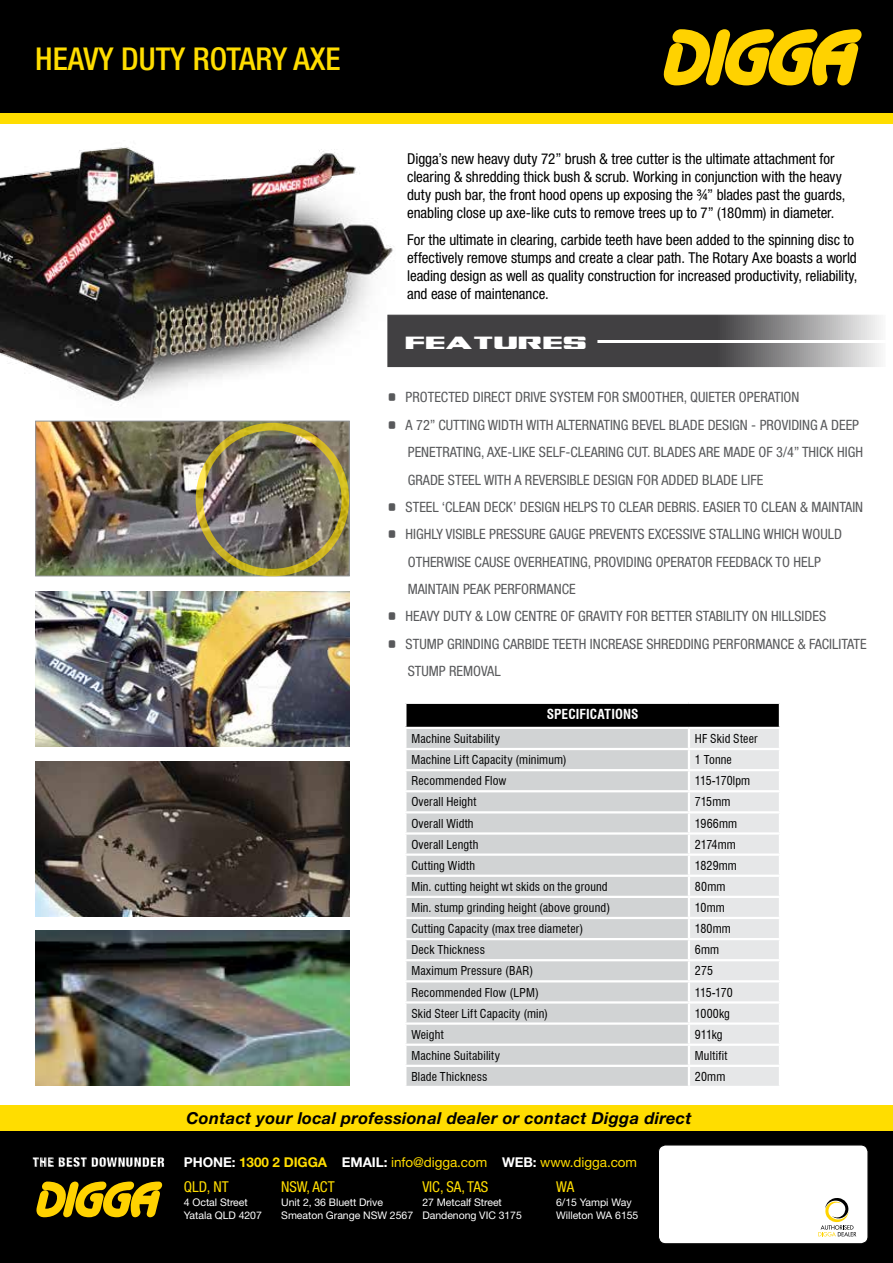
<style>
.page{position:relative;width:893px;height:1263px;background:#fff}
.page>*{position:absolute;margin:0;border:0;box-sizing:border-box;transform-origin:0 0}
.t1{font:700 33px "Tigershark";letter-spacing:-.005em;color:#fff}
.t2{font:500 condensed 31.5px "Helvetica Neue LT Std";color:#fd0}
.t3{font:italic 700 16.5px "Helvetica Neue LT Std";letter-spacing:.02em;color:#000}
.t4{font:condensed 15px/18px "Helvetica Neue LT Std";letter-spacing:-.005em;color:#000}
.t5{font:condensed 15px "Helvetica Neue LT Std";letter-spacing:-.005em;color:#fd0}
.t6{font:condensed 14.25px/27.3px "Helvetica Neue LT Std";color:#58595b}
.t7{font:13.5px "Helvetica Neue LT Std";letter-spacing:-.005em;color:#fd0}
.t8{font:900 condensed 13.5px "Helvetica Neue LT Std";letter-spacing:.02em;color:#fff}
.t9{font:700 condensed 13.5px "Swiss 721 BT";letter-spacing:.005em;color:#fff}
.t10{font:condensed 12px "Swiss 721 BT";letter-spacing:.015em;color:#000}
.t11{font:10.5px/13.5px "Helvetica Neue LT Std";letter-spacing:-.005em;color:#fff}
.s1{font-family:"Tigershark";font-weight:700;font-stretch:normal;font-size:27px}
.s2{font-weight:700;color:#fff}
.s3{font-weight:700}
</style>
<div class="page">
<div style="left:0;top:0;width:893px;height:114px;background:#000"></div>
<div style="left:0;top:113px;width:893px;height:10px;background:#fd0"></div>
<svg style="left:664px;top:29px;width:198px;height:57px"></svg>
<div style="left:0;top:1130px;width:893px;height:133px;background:#000"></div>
<div style="left:0;top:1106px;width:893px;height:25px;background:#fd0"></div>
<div style="left:658px;top:1144px;width:210px;height:100px;background:#fff;border-radius:8px"></div>
<div style="left:658px;top:1145px;width:210px;height:99px;border:1px solid #000;border-radius:7px"></div>
<svg style="left:818px;top:1198px;width:38px;height:38px"></svg>
<svg style="left:36px;top:1181px;width:126px;height:36px"></svg>
<div style="left:32px;top:1157px;width:133px;height:10px;background:#000;opacity:.75"></div>
<img style="left:0;top:123px;width:399px;height:283px">
<img style="left:37px;top:423px;width:311px;height:151px">
<div style="left:35px;top:421px;width:315px;height:155px;border:1px solid #939598"></div>
<div style="left:405px;top:703px;width:375px;height:25px;background:#000"></div>
<div style="left:406px;top:729px;width:282px;height:357px;background:#d1d3d4"></div>
<hr style="left:404px;top:702px;width:285px;height:2px;background:#fff">
<hr style="left:404px;top:704px;width:2px;height:23px;background:#fff">
<hr style="left:689px;top:702px;width:92px;height:2px;background:#fff">
<hr style="left:779px;top:704px;width:2px;height:23px;background:#fff">
<hr style="left:404px;top:727px;width:285px;height:2px;background:#fff">
<hr style="left:689px;top:727px;width:92px;height:2px;background:#fff">
<hr style="left:404px;top:748px;width:285px;height:2px;background:#fff">
<hr style="left:404px;top:769px;width:285px;height:2px;background:#fff">
<hr style="left:404px;top:790px;width:285px;height:2px;background:#fff">
<hr style="left:404px;top:811px;width:285px;height:2px;background:#fff">
<hr style="left:404px;top:832px;width:285px;height:3px;background:#fff">
<hr style="left:404px;top:853px;width:285px;height:3px;background:#fff">
<hr style="left:404px;top:875px;width:285px;height:2px;background:#fff">
<hr style="left:404px;top:896px;width:285px;height:2px;background:#fff">
<hr style="left:404px;top:917px;width:285px;height:2px;background:#fff">
<hr style="left:404px;top:938px;width:285px;height:2px;background:#fff">
<hr style="left:404px;top:959px;width:285px;height:2px;background:#fff">
<hr style="left:404px;top:980px;width:285px;height:2px;background:#fff">
<hr style="left:404px;top:1001px;width:285px;height:2px;background:#fff">
<hr style="left:404px;top:1022px;width:285px;height:3px;background:#fff">
<hr style="left:404px;top:1043px;width:285px;height:3px;background:#fff">
<hr style="left:404px;top:1065px;width:285px;height:2px;background:#fff">
<svg style="left:688px;top:729px;width:91px;height:357px"></svg>
<div style="left:196px;top:423px;width:153px;height:153px;border:8px solid #fd0;border-radius:50%"></div>
<img style="left:35px;top:761px;width:314px;height:156px">
<img style="left:35px;top:591px;width:315px;height:156px">
<img style="left:35px;top:930px;width:315px;height:156px">
<svg style="left:387px;top:315px;width:494px;height:52px;fill:#414042"></svg>
<hr style="left:597px;top:340px;width:289px;height:3px;background:#fff">
<h2 class="t2" style="left:35px;top:40px;width:307px">HEAVY DUTY ROTARY AXE</h2>
<p class="t4" style="left:407px;top:149px;width:440px">Digga’s new heavy duty 72” brush &amp; tree cutter is the ultimate attachment for clearing &amp; shredding thick bush &amp; scrub. Working in conjunction with the heavy duty push bar, the front hood opens up exposing the ¾” blades past the guards, enabling close up axe-like cuts to remove trees up to 7” (180mm) in diameter.</p>
<p class="t4" style="left:407px;top:230px;width:452px">For the ultimate in clearing, carbide teeth have been added to the spinning disc to effectively remove stumps and create a clear path. The Rotary Axe boasts a world leading design as well as quality construction for increased productivity, reliability, and ease of maintenance.</p>
<h1 class="t1" style="left:404px;top:327px;width:183px">features</h1>
<p class="t6" style="left:387px;top:384px;width:413px"><span class="s1">•</span> PROTECTED DIRECT DRIVE SYSTEM FOR SMOOTHER, QUIETER OPERATION</p>
<p class="t6" style="left:408px;top:411px;width:457px;text-indent:-20px"><span class="s1">•</span> A 72” CUTTING WIDTH WITH ALTERNATING BEVEL BLADE DESIGN - PROVIDING A DEEP<br>PENETRATING, AXE-LIKE SELF-CLEARING CUT. BLADES ARE MADE OF 3/4” THICK HIGH<br>GRADE STEEL WITH A REVERSIBLE DESIGN FOR ADDED BLADE LIFE</p>
<p class="t6" style="left:387px;top:493px;width:477px"><span class="s1">•</span> STEEL ‘CLEAN DECK’ DESIGN HELPS TO CLEAR DEBRIS. EASIER TO CLEAN &amp; MAINTAIN</p>
<p class="t6" style="left:408px;top:520px;width:436px;text-indent:-20px"><span class="s1">•</span> HIGHLY VISIBLE PRESSURE GAUGE PREVENTS EXCESSIVE STALLING WHICH WOULD<br>OTHERWISE CAUSE OVERHEATING, PROVIDING OPERATOR FEEDBACK TO HELP<br>MAINTAIN PEAK PERFORMANCE</p>
<p class="t6" style="left:387px;top:603px;width:440px"><span class="s1">•</span> HEAVY DUTY &amp; LOW CENTRE OF GRAVITY FOR BETTER STABILITY ON HILLSIDES</p>
<p class="t6" style="left:408px;top:630px;width:460px;text-indent:-20px"><span class="s1">•</span> STUMP GRINDING CARBIDE TEETH INCREASE SHREDDING PERFORMANCE &amp; FACILITATE<br>STUMP REMOVAL</p>
<p class="t9" style="left:547px;top:706px;width:94px">SPECIFICATIONS</p>
<p class="t10" style="left:411px;top:731px;width:90px">Machine Suitability</p>
<p class="t10" style="left:695px;top:731px;width:64px">HF Skid Steer</p>
<p class="t10" style="left:411px;top:753px;width:157px">Machine Lift Capacity (minimum)</p>
<p class="t10" style="left:695px;top:753px;width:38px">1 Tonne</p>
<p class="t10" style="left:411px;top:774px;width:97px">Recommended Flow</p>
<p class="t10" style="left:695px;top:774px;width:57px">115-170lpm</p>
<p class="t10" style="left:411px;top:795px;width:66px">Overall Height</p>
<p class="t10" style="left:695px;top:795px;width:37px">715mm</p>
<p class="t10" style="left:411px;top:816px;width:64px">Overall Width</p>
<p class="t10" style="left:695px;top:816px;width:44px">1966mm</p>
<p class="t10" style="left:411px;top:837px;width:69px">Overall Length</p>
<p class="t10" style="left:695px;top:837px;width:42px">2174mm</p>
<p class="t10" style="left:411px;top:858px;width:65px">Cutting Width</p>
<p class="t10" style="left:695px;top:858px;width:43px">1829mm</p>
<p class="t10" style="left:411px;top:879px;width:198px">Min. cutting height wt skids on the ground</p>
<p class="t10" style="left:695px;top:879px;width:32px">80mm</p>
<p class="t10" style="left:411px;top:900px;width:200px">Min. stump grinding height (above ground)</p>
<p class="t10" style="left:695px;top:900px;width:31px">10mm</p>
<p class="t10" style="left:411px;top:921px;width:173px">Cutting Capacity (max tree diameter)</p>
<p class="t10" style="left:695px;top:921px;width:37px">180mm</p>
<p class="t10" style="left:411px;top:943px;width:75px">Deck Thickness</p>
<p class="t10" style="left:695px;top:943px;width:26px">6mm</p>
<p class="t10" style="left:411px;top:964px;width:123px">Maximum Pressure (BAR)</p>
<p class="t10" style="left:695px;top:964px;width:20px">275</p>
<p class="t10" style="left:411px;top:985px;width:129px">Recommended Flow (LPM)</p>
<p class="t10" style="left:695px;top:985px;width:39px">115-170</p>
<p class="t10" style="left:411px;top:1006px;width:138px">Skid Steer Lift Capacity (min)</p>
<p class="t10" style="left:695px;top:1006px;width:37px">1000kg</p>
<p class="t10" style="left:411px;top:1027px;width:34px">Weight</p>
<p class="t10" style="left:695px;top:1027px;width:29px">911kg</p>
<p class="t10" style="left:411px;top:1048px;width:90px">Machine Suitability</p>
<p class="t10" style="left:695px;top:1048px;width:34px">Multifit</p>
<p class="t10" style="left:411px;top:1069px;width:78px">Blade Thickness</p>
<p class="t10" style="left:695px;top:1069px;width:32px">20mm</p>
<p class="t8" style="left:33px;top:1153px;width:133px">THE BEST DOWNUNDER</p>
<p class="t3" style="left:186px;top:1108px;width:507px">Contact your local professional dealer or contact Digga direct</p>
<p class="t7" style="left:184px;top:1154px;width:455px"><span class="s2">PHONE:</span> <span class="s3">1300 2 DIGGA</span> <span class="s2">EMAIL:</span> info@digga.com <span class="s2">WEB:</span> www.digga.com</p>
<p class="t5" style="left:184px;top:1178px;width:46px">QLD, NT</p>
<p class="t11" style="left:184px;top:1195px;width:80px">4 Octal Street<br>Yatala QLD 4207</p>
<p class="t5" style="left:281px;top:1178px;width:55px">NSW, ACT</p>
<p class="t11" style="left:281px;top:1195px;width:133px">Unit 2, 36 Bluett Drive<br>Smeaton Grange NSW 2567</p>
<p class="t5" style="left:422px;top:1178px;width:67px">VIC, SA, TAS</p>
<p class="t11" style="left:422px;top:1195px;width:101px">27 Metcalf Street<br>Dandenong VIC 3175</p>
<p class="t5" style="left:556px;top:1178px;width:19px">WA</p>
<p class="t11" style="left:556px;top:1195px;width:84px">6/15 Yampi Way<br>Willeton WA 6155</p>
</div>
